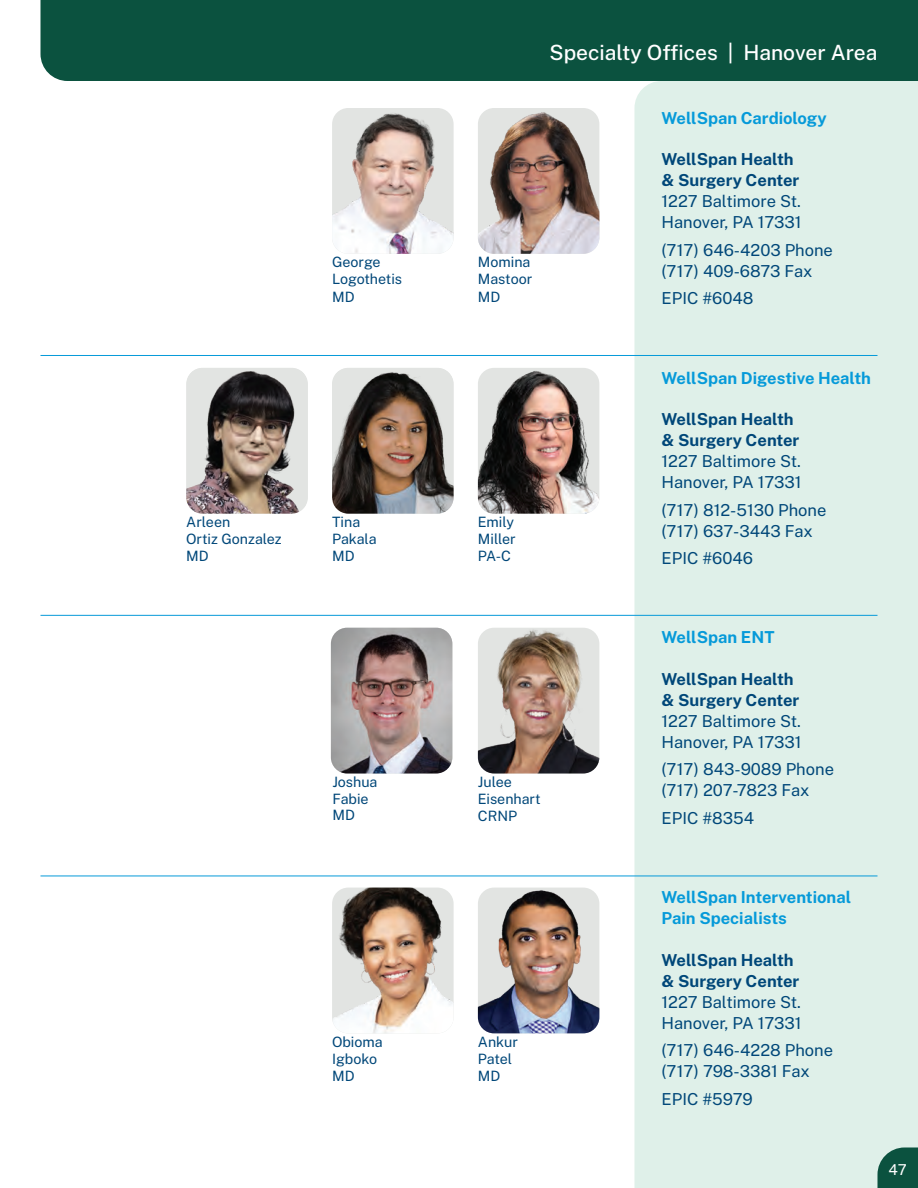
<style>
.page{position:relative;width:918px;height:1188px;background:#fff}
.page>*{position:absolute;margin:0;border:0;box-sizing:border-box;transform-origin:0 0}
.t1{font:500 21px "Public Sans";color:#fff}
.t2{font:16.5px/21px "Public Sans";color:#004779}
.t3{font:700 16.5px/21px "Public Sans";color:#004779}
.t4{font:700 16.5px/21px "Public Sans";color:#069ad9}
.t5{font:15px "Public Sans";color:#fff}
.t6{font:14.25px/17.1px "Public Sans";color:#004779}
</style>
<div class="page">
<div style="left:634px;top:81px;width:284px;height:1107px;background:#dff0e9"></div>
<div style="left:40px;top:0;width:878px;height:81px;background:#0b523f"></div>
<svg style="left:878px;top:1148px;width:40px;height:40px;background:#1c5f4d"></svg>
<img style="left:186px;top:368px;width:122px;height:146px">
<img style="left:332px;top:108px;width:122px;height:146px">
<img style="left:332px;top:368px;width:122px;height:146px">
<img style="left:332px;top:888px;width:122px;height:145px">
<img style="left:478px;top:108px;width:121px;height:146px">
<img style="left:478px;top:368px;width:121px;height:146px">
<img style="left:331px;top:628px;width:121px;height:146px">
<img style="left:478px;top:628px;width:121px;height:146px">
<img style="left:478px;top:888px;width:121px;height:145px">
<hr style="left:40px;top:355px;width:838px;height:1px;background:#069ad9">
<hr style="left:40px;top:615px;width:838px;height:1px;background:#069ad9">
<hr style="left:40px;top:876px;width:838px;height:1px;background:#069ad9">
<p class="t6" style="left:332px;top:253px;width:72px">George<br>Logothetis<br>MD</p>
<p class="t6" style="left:186px;top:513px;width:46px">Arleen</p>
<p class="t6" style="left:186px;top:530px;width:97px">Ortiz Gonzalez<br>MD</p>
<p class="t6" style="left:332px;top:513px;width:30px">Tina</p>
<p class="t6" style="left:332px;top:530px;width:46px">Pakala</p>
<p class="t6" style="left:332px;top:547px;width:24px">MD</p>
<p class="t6" style="left:332px;top:773px;width:47px">Joshua</p>
<p class="t6" style="left:332px;top:789px;width:38px">Fabie</p>
<p class="t6" style="left:332px;top:806px;width:24px">MD</p>
<p class="t6" style="left:332px;top:1033px;width:52px">Obioma</p>
<p class="t6" style="left:332px;top:1050px;width:47px">Igboko</p>
<p class="t6" style="left:332px;top:1067px;width:24px">MD</p>
<p class="t1" style="left:550px;top:39px;width:329px">Specialty Offices | Hanover Area</p>
<p class="t6" style="left:478px;top:253px;width:54px">Momina</p>
<p class="t6" style="left:478px;top:270px;width:56px">Mastoor<br>MD</p>
<p class="t4" style="left:662px;top:107px;width:167px">WellSpan Cardiology</p>
<p class="t3" style="left:662px;top:148px;width:139px">WellSpan Health &amp; Surgery Center</p>
<p class="t2" style="left:662px;top:190px;width:141px">1227 Baltimore St.<br>Hanover, PA 17331</p>
<p class="t2" style="left:662px;top:239px;width:173px">(717) 646-4203 Phone</p>
<p class="t2" style="left:662px;top:260px;width:152px">(717) 409-6873 Fax</p>
<p class="t2" style="left:662px;top:287px;width:94px">EPIC #6048</p>
<p class="t6" style="left:478px;top:513px;width:38px">Emily</p>
<p class="t6" style="left:478px;top:530px;width:39px">Miller</p>
<p class="t6" style="left:478px;top:547px;width:35px">PA-C</p>
<p class="t6" style="left:478px;top:773px;width:35px">Julee</p>
<p class="t6" style="left:478px;top:790px;width:64px">Eisenhart<br>CRNP</p>
<p class="t6" style="left:478px;top:1033px;width:42px">Ankur</p>
<p class="t6" style="left:478px;top:1050px;width:36px">Patel</p>
<p class="t6" style="left:478px;top:1067px;width:24px">MD</p>
<p class="t4" style="left:662px;top:367px;width:211px">WellSpan Digestive Health</p>
<p class="t3" style="left:662px;top:408px;width:139px">WellSpan Health &amp; Surgery Center</p>
<p class="t2" style="left:662px;top:450px;width:141px">1227 Baltimore St.<br>Hanover, PA 17331</p>
<p class="t2" style="left:662px;top:499px;width:166px">(717) 812-5130 Phone</p>
<p class="t2" style="left:662px;top:520px;width:153px">(717) 637-3443 Fax</p>
<p class="t2" style="left:662px;top:547px;width:93px">EPIC #6046</p>
<p class="t4" style="left:662px;top:626px;width:115px">WellSpan ENT</p>
<p class="t3" style="left:662px;top:668px;width:139px">WellSpan Health &amp; Surgery Center</p>
<p class="t2" style="left:662px;top:710px;width:141px">1227 Baltimore St.<br>Hanover, PA 17331</p>
<p class="t2" style="left:662px;top:758px;width:174px">(717) 843-9089 Phone</p>
<p class="t2" style="left:662px;top:779px;width:149px">(717) 207-7823 Fax</p>
<p class="t2" style="left:662px;top:807px;width:94px">EPIC #8354</p>
<p class="t4" style="left:662px;top:886px;width:191px">WellSpan Interventional<br>Pain Specialists</p>
<p class="t3" style="left:662px;top:949px;width:139px">WellSpan Health &amp; Surgery Center</p>
<p class="t2" style="left:662px;top:991px;width:141px">1227 Baltimore St.<br>Hanover, PA 17331</p>
<p class="t2" style="left:662px;top:1039px;width:173px">(717) 646-4228 Phone</p>
<p class="t2" style="left:662px;top:1060px;width:150px">(717) 798-3381 Fax</p>
<p class="t2" style="left:662px;top:1088px;width:93px">EPIC #5979</p>
<p class="t5" style="left:889px;top:1159px;width:20px">47</p>
</div>
